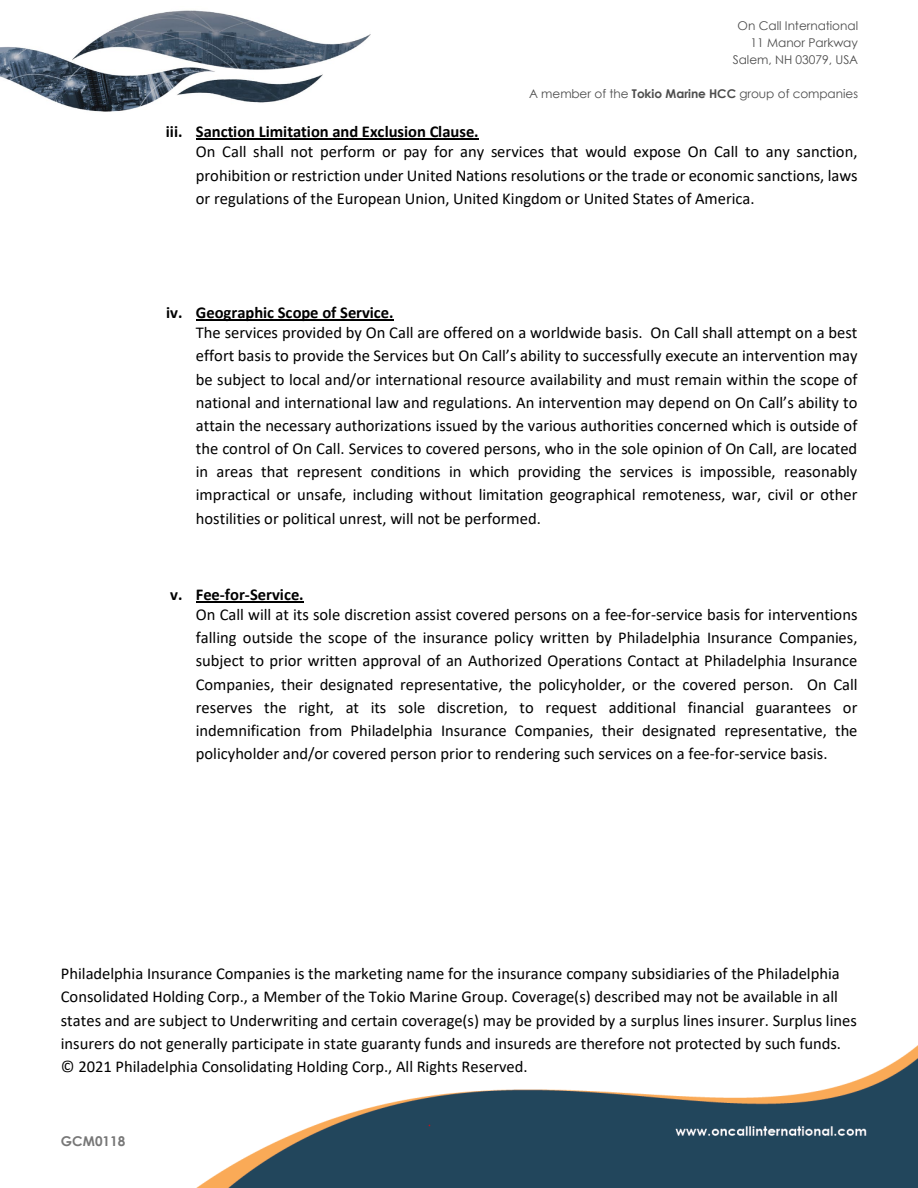
<style>
.page{position:relative;width:918px;height:1188px;background:#fff}
.page>*{position:absolute;margin:0;border:0;box-sizing:border-box;transform-origin:0 0}
.t1{font:16.5px/23.1px "Calibri";color:#000;text-align:justify}
.t2{font:700 16.5px "Calibri";letter-spacing:-.005em;color:#000}
.t3{font:700 13.5px "Century Gothic";color:#777}
.t4{font:12px/17px "Century Gothic";color:#4d4d4d;text-align:right}
.s1{font-weight:700}
</style>
<div class="page">
<img style="left:196px;top:1045px;width:722px;height:143px">
<img style="left:0;top:10px;width:370px;height:102px">
<hr style="left:196px;top:139px;width:283px;height:1px;background:#000">
<hr style="left:196px;top:320px;width:197px;height:1px;background:#000">
<hr style="left:196px;top:602px;width:107px;height:1px;background:#000">
<p class="t4" style="left:733px;top:17px;width:127px">On Call International<br>11 Manor Parkway<br>Salem, NH 03079, USA</p>
<p class="t4" style="left:529px;top:85px;width:331px">A member of the <span class="s1">Tokio Marine HCC</span> group of companies</p>
<p class="t2" style="left:166px;top:120px;width:314px">iii. Sanction Limitation and Exclusion Clause.</p>
<p class="t1" style="left:196px;top:140px;width:663px">On Call shall not perform or pay for any services that would expose On Call to any sanction, prohibition or restriction under United Nations resolutions or the trade or economic sanctions, laws or regulations of the European Union, United Kingdom or United States of America.</p>
<p class="t2" style="left:166px;top:301px;width:229px">iv. Geographic Scope of Service.</p>
<p class="t1" style="left:196px;top:321px;width:663px">The services provided by On Call are offered on a worldwide basis. On Call shall attempt on a best effort basis to provide the Services but On Call’s ability to successfully execute an intervention may be subject to local and/or international resource availability and must remain within the scope of national and international law and regulations. An intervention may depend on On Call’s ability to attain the necessary authorizations issued by the various authorities concerned which is outside of the control of On Call. Services to covered persons, who in the sole opinion of On Call, are located in areas that represent conditions in which providing the services is impossible, reasonably impractical or unsafe, including without limitation geographical remoteness, war, civil or other hostilities or political unrest, will not be performed.</p>
<p class="t2" style="left:170px;top:583px;width:135px">v. Fee-for-Service.</p>
<p class="t1" style="left:196px;top:603px;width:663px">On Call will at its sole discretion assist covered persons on a fee-for-service basis for interventions falling outside the scope of the insurance policy written by Philadelphia Insurance Companies, subject to prior written approval of an Authorized Operations Contact at Philadelphia Insurance Companies, their designated representative, the policyholder, or the covered person. On Call reserves the right, at its sole discretion, to request additional financial guarantees or indemnification from Philadelphia Insurance Companies, their designated representative, the policyholder and/or covered person prior to rendering such services on a fee-for-service basis.</p>
<p class="t1" style="left:61px;top:962px;width:798px;text-align:left">Philadelphia Insurance Companies is the marketing name for the insurance company subsidiaries of the Philadelphia Consolidated Holding Corp., a Member of the Tokio Marine Group. Coverage(s) described may not be available in all states and are subject to Underwriting and certain coverage(s) may be provided by a surplus lines insurer. Surplus lines insurers do not generally participate in state guaranty funds and insureds are therefore not protected by such funds. © 2021 Philadelphia Consolidating Holding Corp., All Rights Reserved.</p>
<p class="t3" style="left:61px;top:1131px;width:66px">GCM0118</p>
</div>
